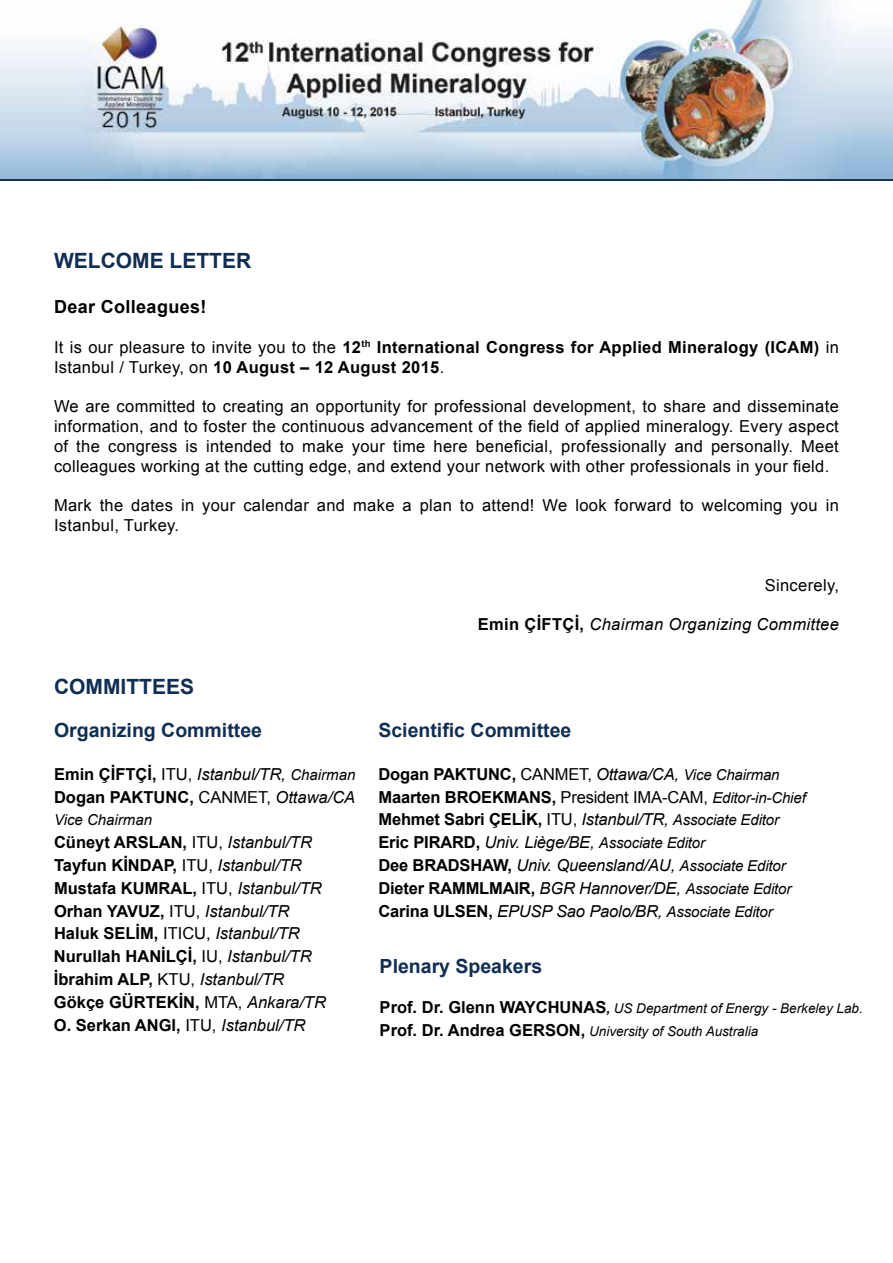
<style>
.page{position:relative;width:893px;height:1263px;background:#fff}
.page>*{position:absolute;margin:0;border:0;box-sizing:border-box;transform-origin:0 0}
.t1{font:700 21px "Arial";color:#102d53}
.t2{font:700 19.5px "Arial";color:#102d53}
.t3{font:700 18px "Arial";letter-spacing:.02em;color:#000}
.t4{font:700 16.5px/22.8px "Arial";color:#000}
.t5{font:16.5px/19.8px "Arial";letter-spacing:.02em;color:#000;text-align:justify}
.t6{font:italic 16.5px/22.8px "Arial";letter-spacing:.005em;color:#000}
.t7{font:700 16.5px/19.8px "Arial";letter-spacing:.02em;color:#000}
.t8{font:italic 15px "Arial";letter-spacing:-.01em;color:#000}
.t9{font:italic 13.5px/22.8px "Arial";color:#000}
.s1{font-weight:400}
.s2{font-weight:400;font-style:italic}
.s3{font-weight:400;font-style:italic;font-size:15px}
.s4{font-weight:700;font-style:normal}
.s5{font-weight:700;font-style:normal;font-size:16.5px}
.s6{font-size:16.5px}
.s7{font-size:15px}
.s8{font-weight:700}
</style>
<div class="page">
<svg style="left:0;top:178px;width:893px;height:3px;background:#3e5e83"></svg>
<img style="left:0;top:0;width:893px;height:178px">
<p class="t1" style="left:54px;top:247px;width:199px">WELCOME LETTER</p>
<p class="t3" style="left:54px;top:295px;width:154px">Dear Colleagues!</p>
<p class="t7" style="left:54px;top:338px;width:786px"><span class="s1">It is our pleasure to invite you to the</span> 12<sup>th</sup> International Congress for Applied Mineralogy (ICAM) <span class="s1">in<br>Istanbul / Turkey, on</span> 10 August – 12 August 2015<span class="s1">.</span></p>
<p class="t5" style="left:54px;top:397px;width:786px">We are committed to creating an opportunity for professional development, to share and disseminate information, and to foster the continuous advancement of the field of applied mineralogy. Every aspect of the congress is intended to make your time here beneficial, professionally and personally. Meet colleagues working at the cutting edge, and extend your network with other professionals in your field.</p>
<p class="t5" style="left:54px;top:496px;width:786px">Mark the dates in your calendar and make a plan to attend! We look forward to welcoming you in<br>Istanbul, Turkey.</p>
<p class="t1" style="left:54px;top:672px;width:142px">COMMITTEES</p>
<p class="t2" style="left:54px;top:717px;width:210px">Organizing Committee</p>
<p class="t4" style="left:54px;top:763px;width:303px">Emin ÇİFTÇİ, <span class="s1">ITU,</span> <span class="s2">Istanbul/TR,</span> <span class="s3">Chairman<br></span>Dogan PAKTUNC, <span class="s1">CANMET,</span> <span class="s2">Ottawa/CA</span></p>
<p class="t8" style="left:54px;top:810px;width:100px">Vice Chairman</p>
<p class="t4" style="left:54px;top:831px;width:273px">Cüneyt ARSLAN, <span class="s1">ITU,</span> <span class="s2">Istanbul/TR<br></span>Tayfun KİNDAP, <span class="s1">ITU,</span> <span class="s2">Istanbul/TR<br></span>Mustafa KUMRAL, <span class="s1">ITU,</span> <span class="s2">Istanbul/TR<br></span>Orhan YAVUZ, <span class="s1">ITU,</span> <span class="s2">Istanbul/TR<br></span>Haluk SELİM, <span class="s1">ITICU,</span> <span class="s2">Istanbul/TR<br></span>Nurullah HANİLÇİ, <span class="s1">IU,</span> <span class="s2">Istanbul/TR<br></span>İbrahim ALP, <span class="s1">KTU,</span> <span class="s2">Istanbul/TR<br></span>Gökçe GÜRTEKİN, <span class="s1">MTA,</span> <span class="s2">Ankara/TR<br></span>O. Serkan ANGI, <span class="s1">ITU,</span> <span class="s2">Istanbul/TR</span></p>
<p class="t5" style="left:765px;top:575px;width:76px">Sincerely,</p>
<p class="t6" style="left:478px;top:613px;width:363px"><span class="s4">Emin ÇİFTÇİ,</span> Chairman Organizing Committee</p>
<p class="t2" style="left:378px;top:717px;width:194px">Scientific Committee</p>
<p class="t4" style="left:378px;top:763px;width:429px">Dogan PAKTUNC, <span class="s1">CANMET,</span> <span class="s2">Ottawa/CA,</span> <span class="s3">Vice Chairman<br></span>Maarten BROEKMANS, <span class="s1">President IMA-CAM,</span> <span class="s3">Editor-in-Chief<br></span>Mehmet Sabri ÇELİK, <span class="s1">ITU,</span> <span class="s2">Istanbul/TR,</span> <span class="s3">Associate Editor</span></p>
<p class="t8" style="left:378px;top:833px;width:328px"><span class="s5">Eric PIRARD,</span> <span class="s6">Univ. Liège/BE,</span> Associate Editor</p>
<p class="t6" style="left:378px;top:854px;width:414px"><span class="s4">Dee BRADSHAW,</span> Univ. Queensland/AU, <span class="s7">Associate Editor<br></span><span class="s4">Dieter RAMMLMAIR,</span> BGR Hannover/DE, <span class="s7">Associate Editor<br></span><span class="s4">Carina ULSEN,</span> EPUSP Sao Paolo/BR, <span class="s7">Associate Editor</span></p>
<p class="t2" style="left:380px;top:953px;width:164px">Plenary Speakers</p>
<p class="t9" style="left:380px;top:997px;width:485px"><span class="s5">Prof. Dr. Glenn WAYCHUNAS</span><span class="s8">,</span> US Department of Energy - Berkeley Lab.<br><span class="s5">Prof. Dr. Andrea GERSON,</span> University of South Australia</p>
</div>
